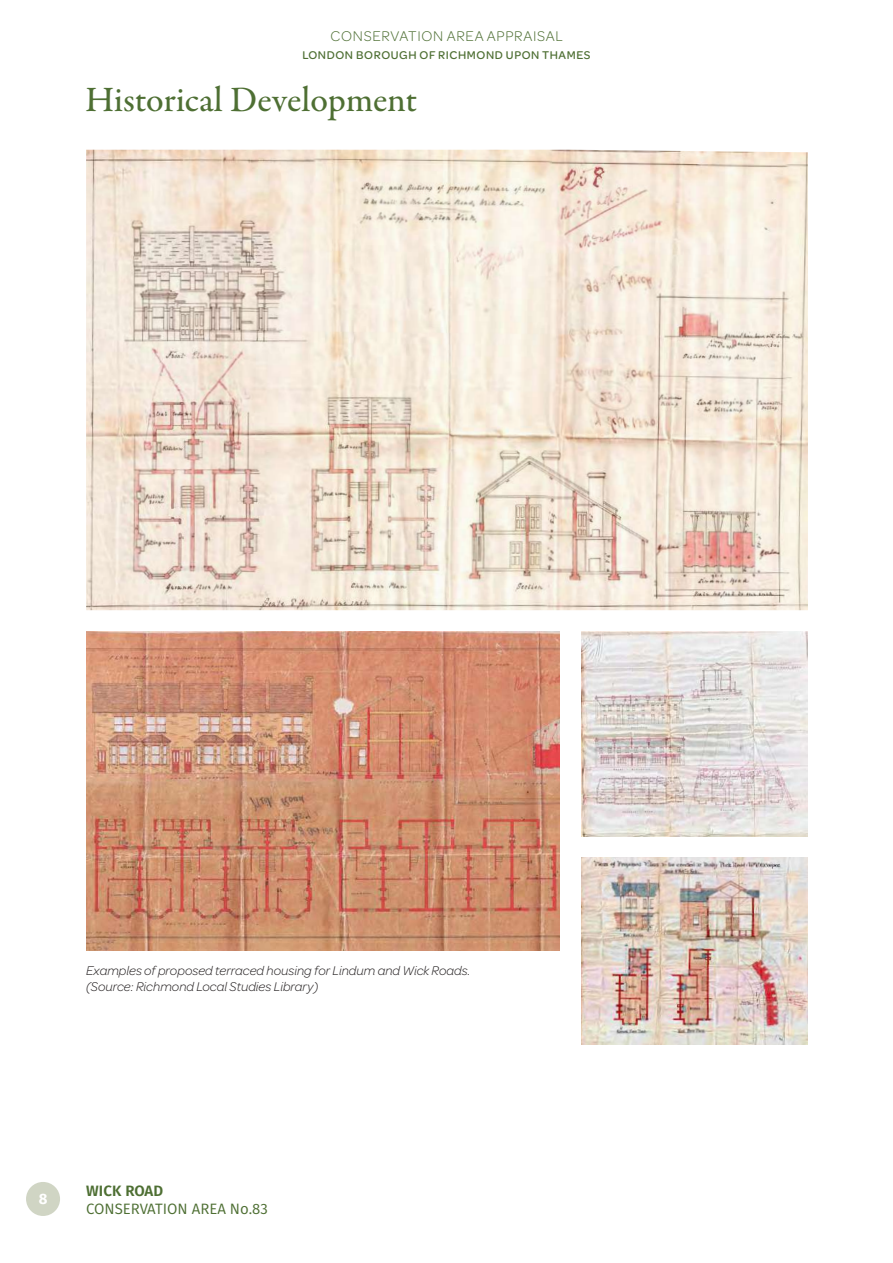
<style>
.page{position:relative;width:893px;height:1263px;background:#fff}
.page>*{position:absolute;margin:0;border:0;box-sizing:border-box;transform-origin:0 0}
.t1{font:500 36px "Garamond Premr Pro";letter-spacing:-.005em;color:#4e6f33}
.t2{font:300 15px "Omnes";letter-spacing:.05em;color:#4e6f33}
.t3{font:15px "Fira Sans";color:#4e6f33}
.t4{font:600 15px "Fira Sans";letter-spacing:.01em;color:#4e6f33}
.t5{font:700 15px "Fira Sans";color:#fff}
.t6{font:italic 300 13.5px/16.2px "Omnes";color:#231f20}
.t7{font:500 12px "Omnes";letter-spacing:.05em;color:#4e6f33}
</style>
<div class="page">
<div style="left:26px;top:1182px;width:34px;height:34px;background:#d0d5c4;border-radius:50%"></div>
<img style="left:581px;top:857px;width:227px;height:187px">
<img style="left:581px;top:632px;width:227px;height:204px">
<img style="left:86px;top:150px;width:722px;height:460px">
<img style="left:86px;top:632px;width:474px;height:319px">
<p class="t2" style="left:330px;top:26px;width:234px">CONSERVATION AREA APPRAISAL</p>
<p class="t7" style="left:302px;top:46px;width:290px">LONDON BOROUGH OF RICHMOND UPON THAMES</p>
<h1 class="t1" style="left:85px;top:78px;width:334px">Historical Development</h1>
<p class="t6" style="left:86px;top:962px;width:386px">Examples of proposed terraced housing for Lindum and Wick Roads. (Source: Richmond Local Studies Library)</p>
<p class="t5" style="left:39px;top:1188px;width:10px">8</p>
<p class="t4" style="left:86px;top:1180px;width:79px">WICK ROAD</p>
<p class="t3" style="left:86px;top:1198px;width:183px">CONSERVATION AREA No.83</p>
</div>
